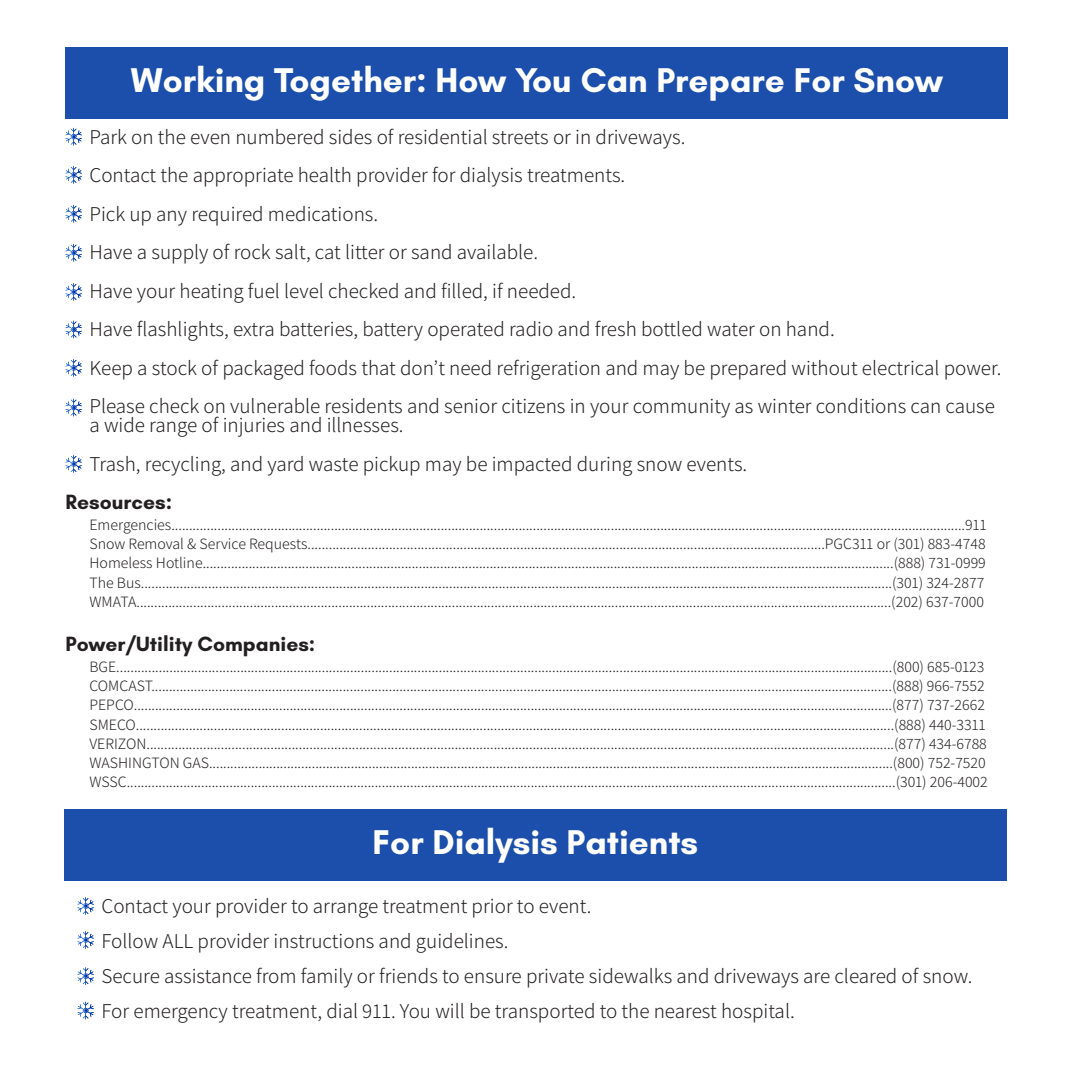
<style>
.page{position:relative;width:1071px;height:1071px;background:#fff}
.page>*{position:absolute;margin:0;border:0;box-sizing:border-box;transform-origin:0 0}
.t1{font:700 35px "Glacial Indifference";color:#fff}
.t2{font:300 21px/19.2px "Assistant";color:#231f20}
.t3{font:700 21px "Glacial Indifference";color:#231f20}
.t4{font:300 15.75px "Assistant";color:#231f20}
</style>
<div class="page">
<div style="left:66px;top:47px;width:942px;height:72px;background:#1c4fab"></div>
<div style="left:64px;top:809px;width:943px;height:72px;background:#1c4fab"></div>
<svg style="left:65px;top:128px;width:17px;height:18px"></svg>
<svg style="left:65px;top:166px;width:17px;height:18px"></svg>
<svg style="left:65px;top:244px;width:17px;height:18px"></svg>
<svg style="left:65px;top:205px;width:17px;height:18px"></svg>
<svg style="left:65px;top:283px;width:17px;height:18px"></svg>
<svg style="left:77px;top:897px;width:17px;height:18px"></svg>
<svg style="left:65px;top:359px;width:17px;height:18px"></svg>
<svg style="left:65px;top:321px;width:17px;height:17px"></svg>
<svg style="left:77px;top:931px;width:17px;height:18px"></svg>
<svg style="left:65px;top:399px;width:17px;height:17px"></svg>
<svg style="left:77px;top:967px;width:17px;height:18px"></svg>
<svg style="left:65px;top:455px;width:17px;height:18px"></svg>
<svg style="left:77px;top:1002px;width:17px;height:17px"></svg>
<p class="t1" style="left:131px;top:59px;width:813px">Working Together: How You Can Prepare For Snow</p>
<p class="t2" style="left:89px;top:126px;width:598px">Park on the even numbered sides of residential streets or in driveways.</p>
<p class="t2" style="left:89px;top:165px;width:537px">Contact the appropriate health provider for dialysis treatments.</p>
<p class="t2" style="left:89px;top:203px;width:290px">Pick up any required medications.</p>
<p class="t2" style="left:89px;top:242px;width:450px">Have a supply of rock salt, cat litter or sand available.</p>
<p class="t2" style="left:89px;top:280px;width:488px">Have your heating fuel level checked and filled, if needed.</p>
<p class="t2" style="left:89px;top:319px;width:747px">Have flashlights, extra batteries, battery operated radio and fresh bottled water on hand.</p>
<p class="t2" style="left:89px;top:357px;width:914px">Keep a stock of packaged foods that don’t need refrigeration and may be prepared without electrical power.</p>
<p class="t2" style="left:89px;top:396px;width:907px">Please check on vulnerable residents and senior citizens in your community as winter conditions can cause a wide range of injuries and illnesses.</p>
<p class="t2" style="left:89px;top:453px;width:659px">Trash, recycling, and yard waste pickup may be impacted during snow events.</p>
<p class="t3" style="left:66px;top:489px;width:108px">Resources:</p>
<p class="t4" style="left:89px;top:514px;width:899px">Emergencies................................................................................................................................................................................................................................911</p>
<p class="t4" style="left:89px;top:533px;width:898px">Snow Removal &amp; Service Requests..................................................................................................................................................PGC311 or (301) 883-4748</p>
<p class="t4" style="left:89px;top:552px;width:898px">Homeless Hotline...................................................................................................................................................................................................(888) 731-0999</p>
<p class="t4" style="left:89px;top:572px;width:896px">The Bus....................................................................................................................................................................................................................(301) 324-2877</p>
<p class="t4" style="left:89px;top:591px;width:896px">WMATA.....................................................................................................................................................................................................................(202) 637-7000</p>
<p class="t3" style="left:66px;top:631px;width:251px">Power/Utility Companies:</p>
<p class="t4" style="left:89px;top:656px;width:897px">BGE...........................................................................................................................................................................................................................(800) 685-0123</p>
<p class="t4" style="left:89px;top:675px;width:897px">COMCAST.................................................................................................................................................................................................................(888) 966-7552</p>
<p class="t4" style="left:89px;top:694px;width:897px">PEPCO......................................................................................................................................................................................................................(877) 737-2662</p>
<p class="t4" style="left:89px;top:714px;width:898px">SMECO......................................................................................................................................................................................................................(888) 440-3311</p>
<p class="t4" style="left:89px;top:733px;width:899px">VERIZON...................................................................................................................................................................................................................(877) 434-6788</p>
<p class="t4" style="left:89px;top:752px;width:898px">WASHINGTON GAS.................................................................................................................................................................................................(800) 752-7520</p>
<p class="t4" style="left:89px;top:771px;width:900px">WSSC.........................................................................................................................................................................................................................(301) 206-4002</p>
<p class="t1" style="left:373px;top:821px;width:327px">For Dialysis Patients</p>
<p class="t2" style="left:101px;top:895px;width:492px">Contact your provider to arrange treatment prior to event.</p>
<p class="t2" style="left:101px;top:930px;width:409px">Follow ALL provider instructions and guidelines.</p>
<p class="t2" style="left:101px;top:965px;width:873px">Secure assistance from family or friends to ensure private sidewalks and driveways are cleared of snow.</p>
<p class="t2" style="left:101px;top:1000px;width:695px">For emergency treatment, dial 911. You will be transported to the nearest hospital.</p>
</div>
